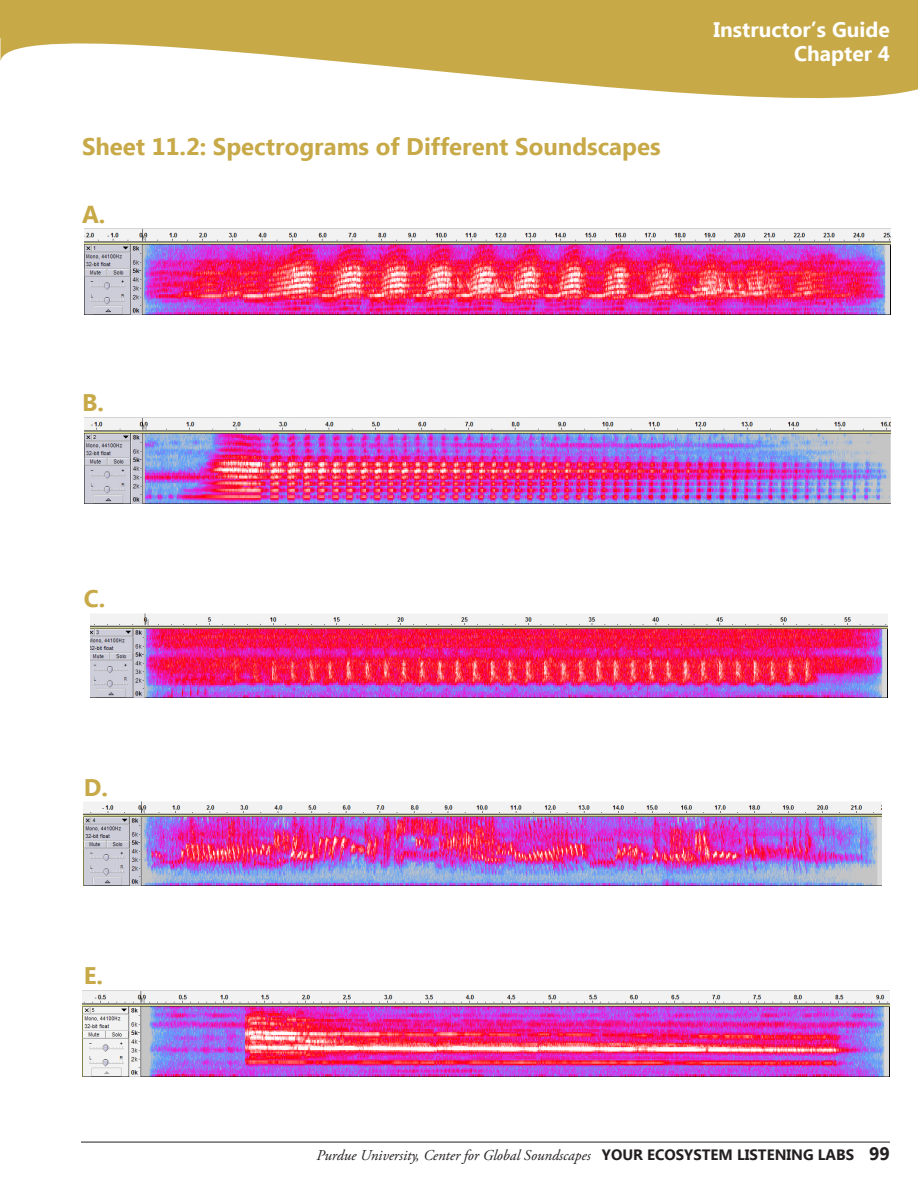
<style>
.page{position:relative;width:918px;height:1188px;background:#fff}
.page>*{position:absolute;margin:0;border:0;box-sizing:border-box;transform-origin:0 0}
.t1{font:700 24px "Ebrima";color:#c7a948}
.t2{font:700 21px/24px "Ebrima";color:#fff;text-align:right}
.t3{font:italic 15px "Adobe Garamond Pro";color:#231f20}
.s1{font-family:"Ebrima";font-weight:700;font-style:normal}
.s2{font-family:"Ebrima";font-weight:700;font-style:normal;font-size:18px}
</style>
<div class="page">
<svg style="left:0;top:0;width:918px;height:99px;fill:#c7a948"></svg>
<hr style="left:81px;top:1142px;width:809px;height:1px;background:#231f20">
<img style="left:84px;top:802px;width:797px;height:84px">
<img style="left:82px;top:991px;width:808px;height:85px">
<img style="left:85px;top:229px;width:806px;height:85px">
<img style="left:85px;top:418px;width:806px;height:85px">
<img style="left:90px;top:613px;width:798px;height:85px">
<p class="t1" style="left:82px;top:128px;width:580px">Sheet 11.2: Spectrograms of Different Soundscapes</p>
<p class="t1" style="left:82px;top:196px;width:25px">A.</p>
<h2 class="t2" style="left:714px;top:19px;width:178px">Instructor’s Guide<br>Chapter 4</h2>
<p class="t1" style="left:82px;top:385px;width:23px">B.</p>
<p class="t1" style="left:84px;top:581px;width:23px">C.</p>
<p class="t1" style="left:84px;top:770px;width:26px">D.</p>
<p class="t1" style="left:84px;top:957px;width:21px">E.</p>
<p class="t3" style="left:317px;top:1147px;width:575px">Purdue University, Center for Global Soundscapes <span class="s1">YOUR ECOSYSTEM LISTENING LABS</span> <span class="s2">99</span></p>
</div>
